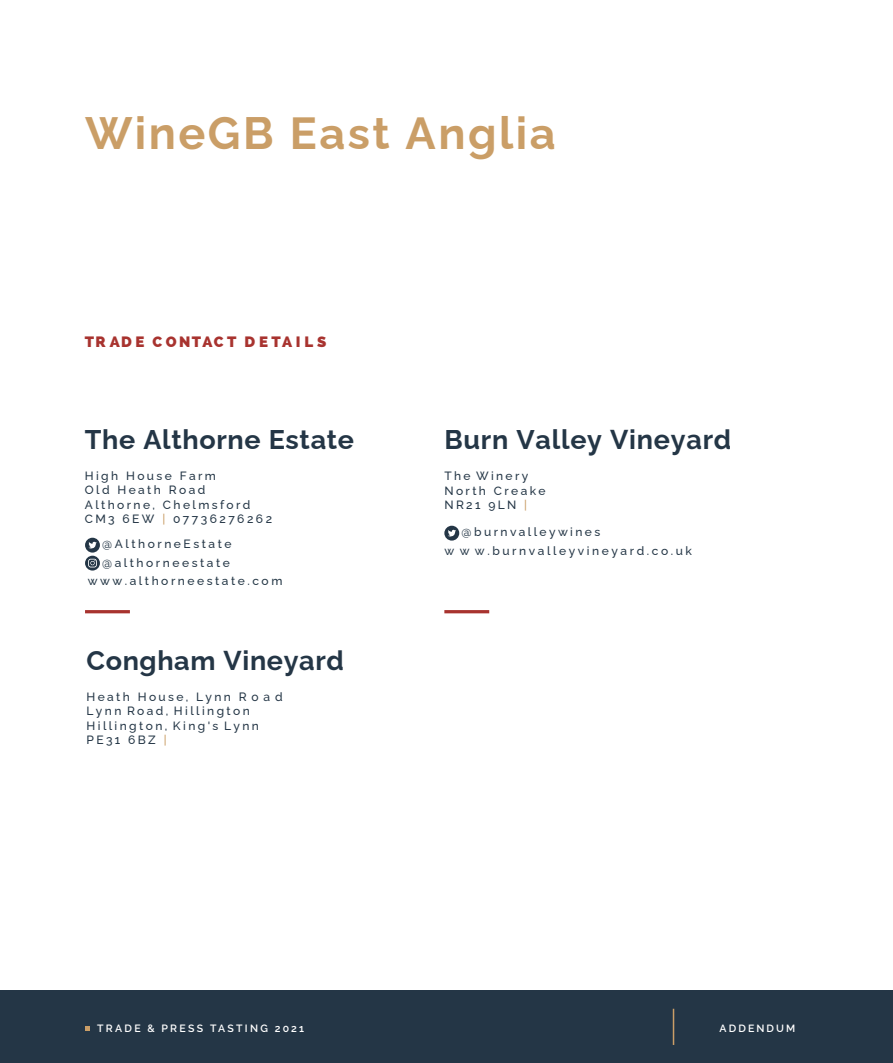
<style>
.page{position:relative;width:893px;height:1063px;background:#fff}
.page>*{position:absolute;margin:0;border:0;box-sizing:border-box;transform-origin:0 0}
.t1{font:700 45px "Raleway";letter-spacing:.055em;color:#ca9e67}
.t2{font:700 27px "Raleway";letter-spacing:.025em;color:#243646}
.t3{font:800 15px "Raleway";letter-spacing:.235em;color:#a8332f}
.t4{font:500 12px/14.4px "Raleway";letter-spacing:.2em;color:#243646}
.t5{font:500 12px "Raleway";letter-spacing:.21em;color:#233645}
.t6{font:600 10.5px "Raleway";letter-spacing:.21em;color:#fff}
.s1{color:#ca9e67}
</style>
<div class="page">
<div style="left:0;top:991px;width:893px;height:72px;background:#243646"></div>
<svg style="left:85px;top:1026px;width:5px;height:5px"></svg>
<hr style="left:673px;top:1009px;width:1px;height:36px;background:#ca9e67">
<hr style="left:85px;top:610px;width:45px;height:3px;background:#a8332f">
<svg style="left:444px;top:526px;width:15px;height:15px"></svg>
<hr style="left:444px;top:610px;width:45px;height:3px;background:#a8332f">
<svg style="left:85px;top:538px;width:15px;height:33px"></svg>
<h1 class="t1" style="left:85px;top:107px;width:472px">WineGB East Anglia</h1>
<p class="t3" style="left:85px;top:333px;width:243px">TRADE CONTACT DETAILS</p>
<h2 class="t2" style="left:85px;top:418px;width:271px">The Althorne Estate</h2>
<p class="t4" style="left:85px;top:467px;width:189px">High House Farm<br>Old Heath Road<br>Althorne, Chelmsford<br>CM3 6EW <span class="s1">|</span> 07736276262</p>
<p class="t4" style="left:102px;top:535px;width:131px;line-height:18.6px">@AlthorneEstate @althorneestate</p>
<p class="t5" style="left:88px;top:571px;width:196px">www.althorneestate.com</p>
<h2 class="t2" style="left:87px;top:639px;width:259px">Congham Vineyard</h2>
<p class="t4" style="left:87px;top:688px;width:198px">Heath House, Lynn R o a d<br>Lynn Road, Hillington<br>Hillington, King's Lynn<br>PE31 6BZ <span class="s1">|</span></p>
<h2 class="t2" style="left:444px;top:418px;width:288px">Burn Valley Vineyard</h2>
<p class="t4" style="left:444px;top:468px;width:103px">The Winery<br>North Creake<br>NR21 9LN <span class="s1">|</span></p>
<p class="t4" style="left:444px;top:523px;width:249px;line-height:18.6px;text-indent:17px">@burnvalleywines<br>w w w.burnvalleyvineyard.co.uk</p>
<p class="t6" style="left:97px;top:1022px;width:209px">TRADE &amp; PRESS TASTING 2021</p>
<p class="t6" style="left:720px;top:1020px;width:77px">ADDENDUM</p>
</div>
